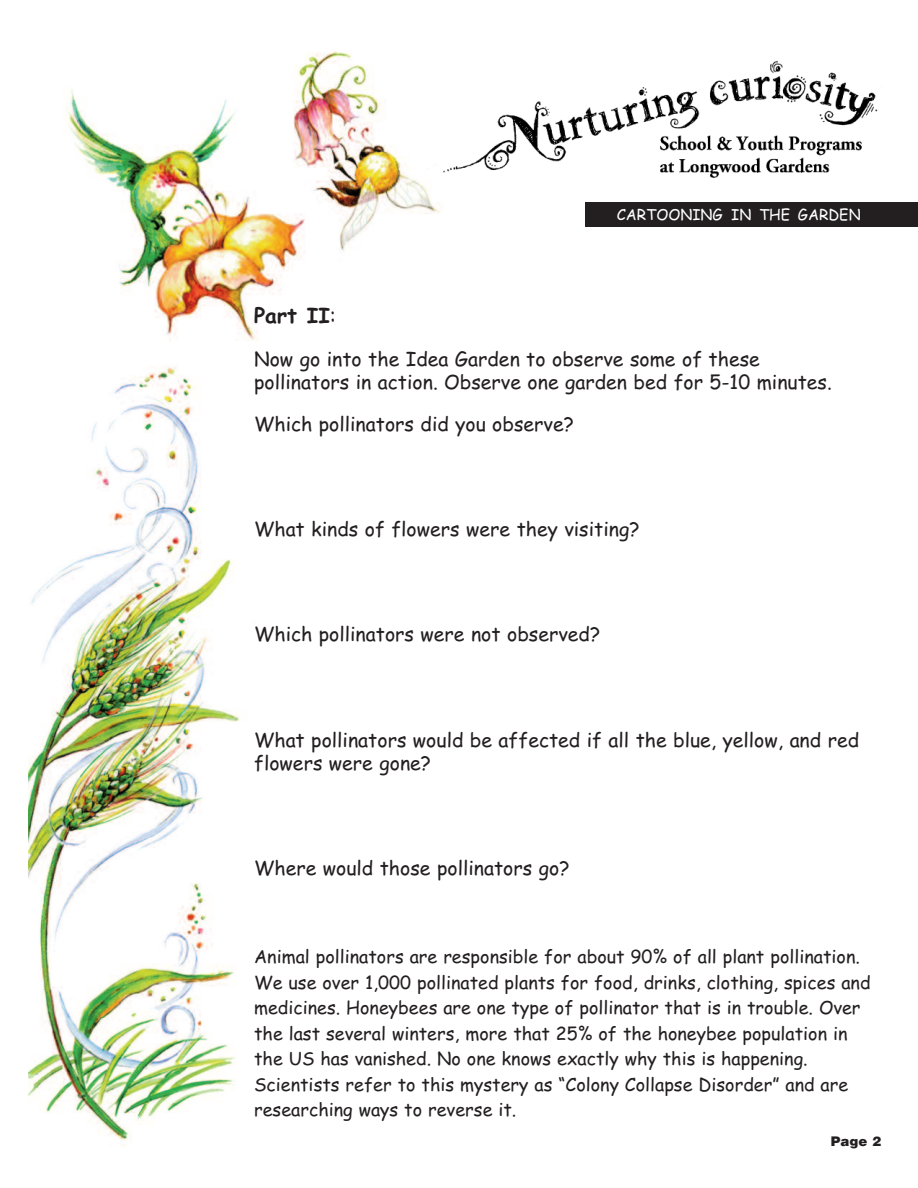
<style>
.page{position:relative;width:918px;height:1188px;background:#fff}
.page>*{position:absolute;margin:0;border:0;box-sizing:border-box;transform-origin:0 0}
.t1{font:21px "Comic Sans MS Bold TT";color:#231f20}
.t2{font:19.5px/22.5px "Comic Sans MS";color:#231f20}
.t3{font:18px/25.5px "Comic Sans MS";color:#231f20}
.t4{font:15px "Comic Sans MS";color:#fff}
.t5{font:900 13.5px "Helvetica";color:#231f20}
.s1{font-family:"Comic Sans MS"}
</style>
<div class="page">
<img style="left:28px;top:52px;width:415px;height:1094px">
<div style="left:437px;top:35px;width:449px;height:164px;background:#fff"></div>
<img style="left:443px;top:61px;width:435px;height:117px">
<div style="left:585px;top:202px;width:333px;height:25px;background:#231f20"></div>
<p class="t4" style="left:617px;top:206px;width:245px">CARTOONING IN THE GARDEN</p>
<p class="t1" style="left:254px;top:303px;width:84px">Part II<span class="s1">:</span></p>
<p class="t2" style="left:254px;top:348px;width:579px">Now go into the Idea Garden to observe some of these pollinators in action. Observe one garden bed for 5-10 minutes.</p>
<p class="t2" style="left:254px;top:413px;width:321px">Which pollinators did you observe?</p>
<p class="t2" style="left:254px;top:518px;width:387px">What kinds of flowers were they visiting?</p>
<p class="t2" style="left:254px;top:623px;width:348px">Which pollinators were not observed?</p>
<p class="t2" style="left:254px;top:729px;width:607px">What pollinators would be affected if all the blue, yellow, and red flowers were gone?</p>
<p class="t2" style="left:254px;top:857px;width:317px">Where would those pollinators go?</p>
<p class="t3" style="left:254px;top:944px;width:618px">Animal pollinators are responsible for about 90% of all plant pollination.<br>We use over 1,000 pollinated plants for food, drinks, clothing, spices and medicines. Honeybees are one type of pollinator that is in trouble. Over the last several winters, more that 25% of the honeybee population in the US has vanished. No one knows exactly why this is happening.<br>Scientists refer to this mystery as “Colony Collapse Disorder” and are researching ways to reverse it.</p>
<p class="t5" style="left:831px;top:1133px;width:52px">Page 2</p>
</div>
